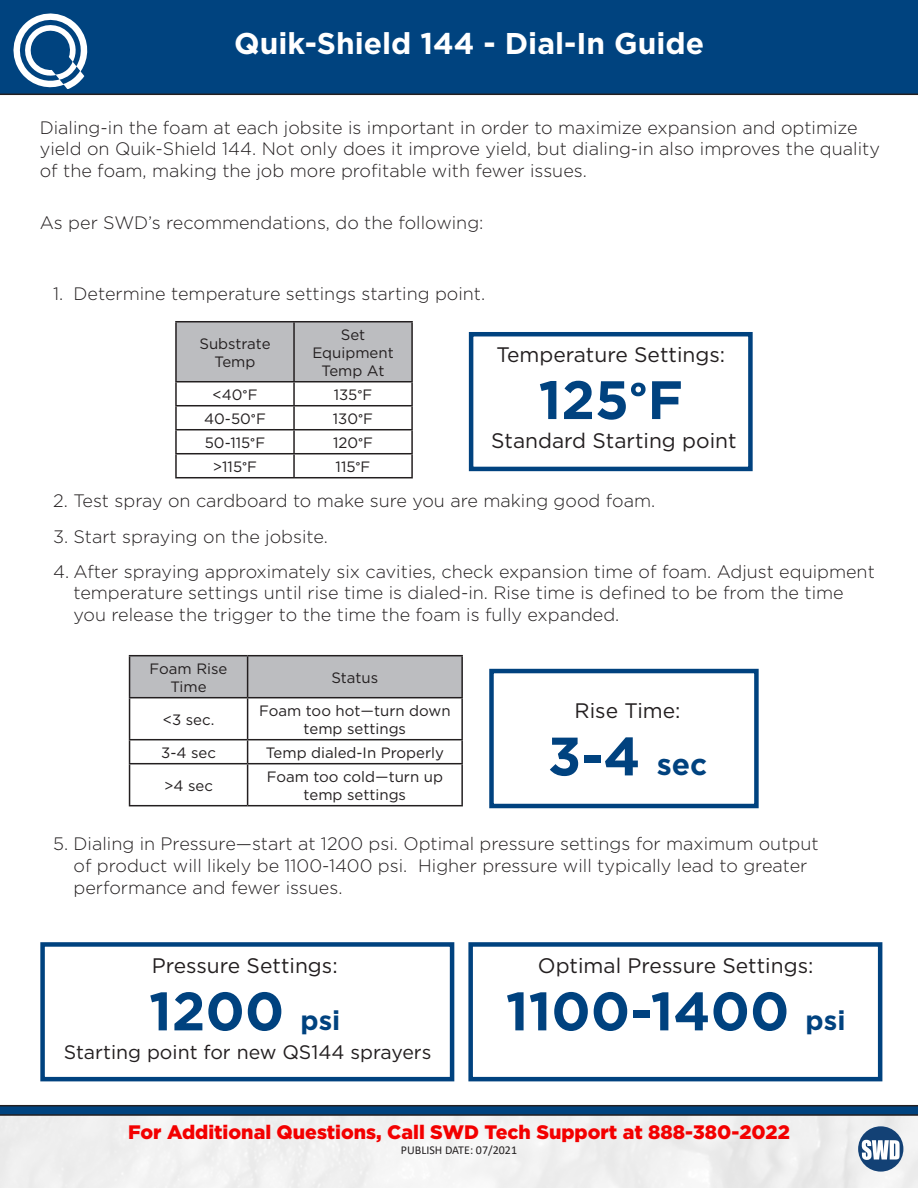
<style>
.page{position:relative;width:918px;height:1188px;background:#fff}
.page>*{position:absolute;margin:0;border:0;box-sizing:border-box;transform-origin:0 0}
.t1{font:700 54px "Gotham";color:#00427f}
.t2{font:700 30px "Gotham";color:#fff}
.t3{font:21px "Gotham";color:#231f20}
.t4{font:900 19.5px "Gotham";color:#f30000}
.t5{font:19.5px "Gotham";color:#231f20}
.t6{font:300 18px/21.6px "Gotham";color:#231f20}
.t7{font:15px/18px "Gotham";color:#231f20;text-align:center}
.t8{font:12px "Calibri";color:#231f20}
.s1{font-family:"Calibri"}
.s2{font-size:30px}
.s3{font-size:27px}
</style>
<div class="page">
<div style="left:0;top:0;width:918px;height:95px;background:#00437f"></div>
<svg style="left:0;top:1105px;width:918px;height:11px"></svg>
<svg style="left:14px;top:14px;width:73px;height:75px"></svg>
<svg style="left:858px;top:1126px;width:45px;height:46px"></svg>
<div style="left:130px;top:656px;width:331px;height:41px;background:#bcbdc0"></div>
<hr style="left:129px;top:655px;width:119px;height:1px;background:#231f20">
<hr style="left:129px;top:656px;width:1px;height:41px;background:#231f20">
<hr style="left:248px;top:655px;width:215px;height:1px;background:#231f20">
<hr style="left:247px;top:656px;width:1px;height:41px;background:#231f20">
<hr style="left:461px;top:656px;width:2px;height:41px;background:#231f20">
<hr style="left:129px;top:697px;width:119px;height:1px;background:#231f20">
<hr style="left:129px;top:698px;width:1px;height:41px;background:#231f20">
<hr style="left:248px;top:697px;width:215px;height:1px;background:#231f20">
<hr style="left:247px;top:698px;width:1px;height:41px;background:#231f20">
<hr style="left:461px;top:698px;width:2px;height:41px;background:#231f20">
<hr style="left:129px;top:739px;width:119px;height:1px;background:#231f20">
<svg style="left:129px;top:740px;width:1px;height:23px"></svg>
<hr style="left:248px;top:739px;width:215px;height:1px;background:#231f20">
<svg style="left:247px;top:740px;width:1px;height:23px"></svg>
<hr style="left:461px;top:740px;width:2px;height:23px;background:#231f20">
<hr style="left:129px;top:763px;width:119px;height:1px;background:#231f20">
<hr style="left:129px;top:764px;width:1px;height:41px;background:#231f20">
<hr style="left:248px;top:763px;width:215px;height:1px;background:#231f20">
<hr style="left:247px;top:764px;width:1px;height:41px;background:#231f20">
<hr style="left:461px;top:764px;width:2px;height:41px;background:#231f20">
<hr style="left:129px;top:805px;width:119px;height:1px;background:#231f20">
<hr style="left:248px;top:805px;width:215px;height:1px;background:#231f20">
<div style="left:469px;top:332px;width:284px;height:139px;border:4px solid #00427f"></div>
<div style="left:489px;top:669px;width:270px;height:139px;border:4px solid #00427f"></div>
<div style="left:40px;top:942px;width:414px;height:139px;border:4px solid #00427f"></div>
<div style="left:468px;top:942px;width:414px;height:139px;border:4px solid #00427f"></div>
<div style="left:177px;top:322px;width:234px;height:59px;background:#bcbdc0"></div>
<hr style="left:175px;top:321px;width:119px;height:1px;background:#231f20">
<hr style="left:175px;top:322px;width:2px;height:59px;background:#231f20">
<hr style="left:294px;top:321px;width:119px;height:1px;background:#231f20">
<hr style="left:293px;top:322px;width:2px;height:59px;background:#231f20">
<hr style="left:411px;top:322px;width:2px;height:59px;background:#231f20">
<hr style="left:175px;top:381px;width:119px;height:1px;background:#231f20">
<hr style="left:175px;top:382px;width:2px;height:23px;background:#231f20">
<hr style="left:294px;top:381px;width:119px;height:1px;background:#231f20">
<hr style="left:293px;top:382px;width:2px;height:23px;background:#231f20">
<hr style="left:411px;top:382px;width:2px;height:23px;background:#231f20">
<hr style="left:175px;top:405px;width:119px;height:1px;background:#231f20">
<hr style="left:175px;top:406px;width:2px;height:23px;background:#231f20">
<hr style="left:294px;top:405px;width:119px;height:1px;background:#231f20">
<hr style="left:293px;top:406px;width:2px;height:23px;background:#231f20">
<hr style="left:411px;top:406px;width:2px;height:23px;background:#231f20">
<hr style="left:175px;top:429px;width:119px;height:1px;background:#231f20">
<hr style="left:175px;top:430px;width:2px;height:23px;background:#231f20">
<hr style="left:294px;top:429px;width:119px;height:1px;background:#231f20">
<hr style="left:293px;top:430px;width:2px;height:23px;background:#231f20">
<hr style="left:411px;top:430px;width:2px;height:23px;background:#231f20">
<hr style="left:175px;top:453px;width:119px;height:1px;background:#231f20">
<hr style="left:175px;top:454px;width:2px;height:23px;background:#231f20">
<hr style="left:294px;top:453px;width:119px;height:1px;background:#231f20">
<hr style="left:293px;top:454px;width:2px;height:23px;background:#231f20">
<hr style="left:411px;top:454px;width:2px;height:23px;background:#231f20">
<hr style="left:175px;top:477px;width:119px;height:1px;background:#231f20">
<hr style="left:294px;top:477px;width:119px;height:1px;background:#231f20">
<p class="t2" style="left:234px;top:23px;width:471px">Quik-Shield 144 - Dial-In Guide</p>
<p class="t6" style="left:40px;top:116px;width:842px">Dialing-in the foam at each jobsite is important in order to maximize expansion and optimize yield on Quik-Shield 144. Not only does it improve yield, but dialing-in also improves the quality of the foam, making the job more profitable with fewer issues.</p>
<p class="t6" style="left:40px;top:212px;width:445px">As per SWD’s recommendations, do the following:</p>
<p class="t6" style="left:53px;top:282px;width:434px">1. Determine temperature settings starting point.</p>
<p class="t7" style="left:199px;top:334px;width:73px">Substrate<br>Temp</p>
<p class="t7" style="left:312px;top:325px;width:83px">Set<br>Equipment<br>Temp At</p>
<p class="t7" style="left:212px;top:385px;width:47px">&lt;40<span class="s1">°</span>F</p>
<p class="t7" style="left:334px;top:385px;width:40px">135<span class="s1">°</span>F</p>
<p class="t7" style="left:204px;top:409px;width:63px">40-50<span class="s1">°</span>F</p>
<p class="t7" style="left:333px;top:409px;width:42px">130<span class="s1">°</span>F</p>
<p class="t7" style="left:205px;top:433px;width:62px">50-115<span class="s1">°</span>F</p>
<p class="t7" style="left:333px;top:433px;width:42px">120<span class="s1">°</span>F</p>
<p class="t7" style="left:213px;top:457px;width:46px">&gt;115<span class="s1">°</span>F</p>
<p class="t7" style="left:336px;top:457px;width:36px">115<span class="s1">°</span>F</p>
<p class="t3" style="left:496px;top:341px;width:230px">Temperature Settings:</p>
<p class="t1" style="left:539px;top:364px;width:146px">125<span class="s1">°</span>F</p>
<p class="t3" style="left:491px;top:427px;width:247px">Standard Starting point</p>
<p class="t6" style="left:53px;top:490px;width:603px">2. Test spray on cardboard to make sure you are making good foam.</p>
<p class="t6" style="left:53px;top:525px;width:276px">3. Start spraying on the jobsite.</p>
<p class="t6" style="left:74px;top:560px;width:803px;text-indent:-20px">4. After spraying approximately six cavities, check expansion time of foam. Adjust equipment temperature settings until rise time is dialed-in. Rise time is defined to be from the time you release the trigger to the time the foam is fully expanded.</p>
<p class="t7" style="left:150px;top:659px;width:79px">Foam Rise<br>Time</p>
<p class="t7" style="left:331px;top:668px;width:48px">Status</p>
<p class="t7" style="left:163px;top:710px;width:53px">&lt;3 sec.</p>
<p class="t7" style="left:259px;top:701px;width:193px">Foam too hot<span class="s1">—</span>turn down temp settings</p>
<p class="t7" style="left:161px;top:743px;width:56px">3-4 sec</p>
<p class="t7" style="left:266px;top:743px;width:180px">Temp dialed-In Properly</p>
<p class="t7" style="left:164px;top:776px;width:50px">&gt;4 sec</p>
<p class="t7" style="left:267px;top:767px;width:178px">Foam too cold<span class="s1">—</span>turn up temp settings</p>
<p class="t3" style="left:575px;top:698px;width:107px">Rise Time:</p>
<p class="t1" style="left:548px;top:721px;width:161px">3-4 <span class="s2">sec</span></p>
<p class="t6" style="left:74px;top:833px;width:747px;text-indent:-20px">5. Dialing in Pressure—start at 1200 psi. Optimal pressure settings for maximum output of product will likely be 1100-1400 psi. Higher pressure will typically lead to greater performance and fewer issues.</p>
<p class="t3" style="left:152px;top:953px;width:187px">Pressure Settings:</p>
<p class="t1" style="left:149px;top:975px;width:193px">1200 <span class="s3">psi</span></p>
<p class="t5" style="left:64px;top:1039px;width:369px">Starting point for new QS144 sprayers</p>
<p class="t3" style="left:538px;top:953px;width:277px">Optimal Pressure Settings:</p>
<p class="t1" style="left:506px;top:975px;width:341px">1100-1400 <span class="s3">psi</span></p>
<p class="t4" style="left:128px;top:1119px;width:663px">For Additional Questions, Call SWD Tech Support at 888-380-2022</p>
<p class="t8" style="left:401px;top:1142px;width:118px">PUBLISH DATE: 07/2021</p>
</div>
